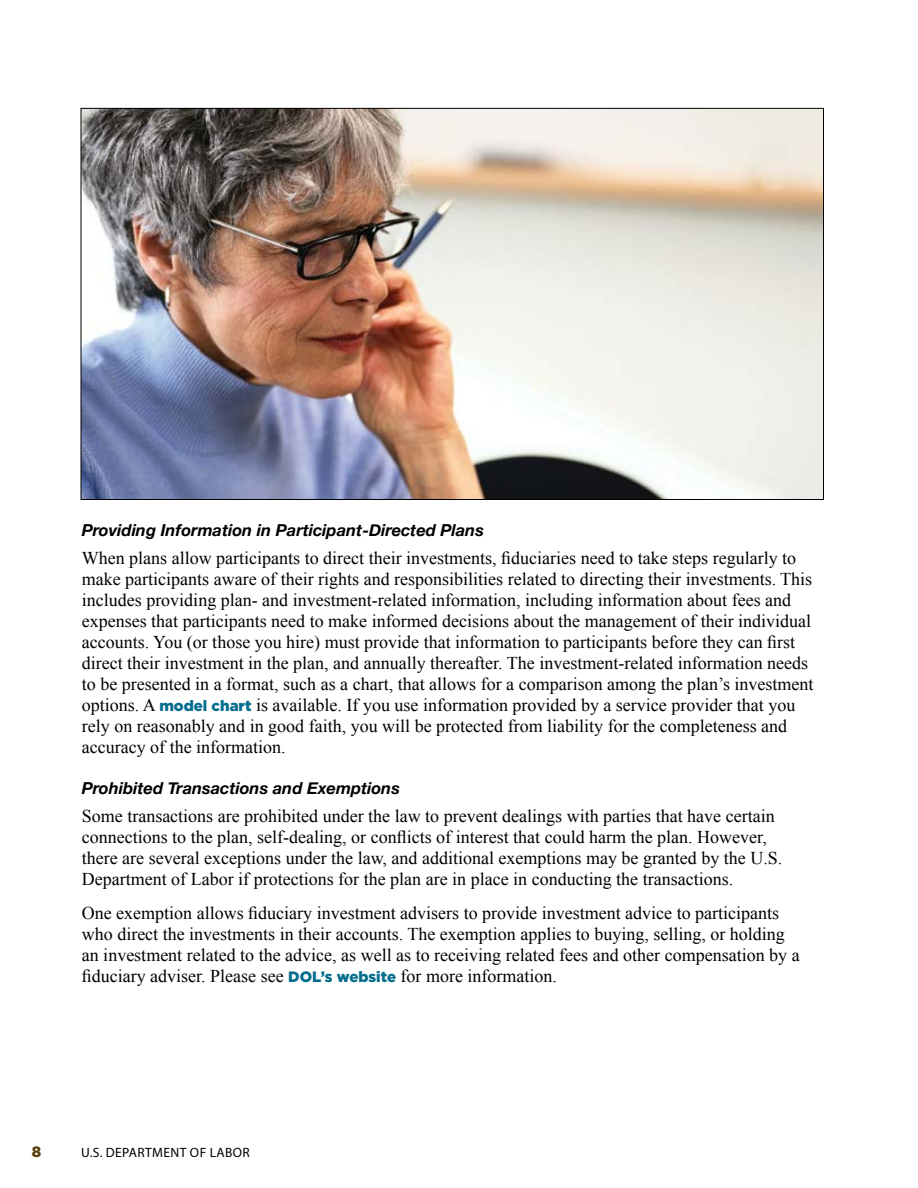
<style>
.page{position:relative;width:918px;height:1188px;background:#fff}
.page>*{position:absolute;margin:0;border:0;box-sizing:border-box;transform-origin:0 0}
.t1{font:18px/21px "Times New Roman";color:#000}
.t2{font:italic 700 16.5px "Helvetica Neue";color:#000}
.t3{font:900 15px "Gotham";color:#5a3f0c}
.t4{font:13.5px "Myriad Pro";letter-spacing:.03em;color:#000}
.s1{font-family:"Gotham";font-weight:900;font-size:15px;color:#036d8e}
</style>
<div class="page">
<img style="left:83px;top:110px;width:739px;height:388px">
<h4 class="t2" style="left:82px;top:517px;width:404px">Providing Information in Participant-Directed Plans</h4>
<p class="t1" style="left:82px;top:547px;width:733px">When plans allow participants to direct their investments, fiduciaries need to take steps regularly to make participants aware of their rights and responsibilities related to directing their investments. This includes providing plan- and investment-related information, including information about fees and expenses that participants need to make informed decisions about the management of their individual accounts. You (or those you hire) must provide that information to participants before they can first direct their investment in the plan, and annually thereafter. The investment-related information needs to be presented in a format, such as a chart, that allows for a comparison among the plan’s investment options. A <span class="s1">model chart</span> is available. If you use information provided by a service provider that you rely on reasonably and in good faith, you will be protected from liability for the completeness and accuracy of the information.</p>
<h4 class="t2" style="left:82px;top:775px;width:320px">Prohibited Transactions and Exemptions</h4>
<p class="t1" style="left:82px;top:805px;width:702px">Some transactions are prohibited under the law to prevent dealings with parties that have certain connections to the plan, self-dealing, or conflicts of interest that could harm the plan. However, there are several exceptions under the law, and additional exemptions may be granted by the U.S.<br>Department of Labor if protections for the plan are in place in conducting the transactions.</p>
<p class="t1" style="left:82px;top:902px;width:719px">One exemption allows fiduciary investment advisers to provide investment advice to participants who direct the investments in their accounts. The exemption applies to buying, selling, or holding an investment related to the advice, as well as to receiving related fees and other compensation by a fiduciary adviser. Please see <span class="s1">DOL’s website</span> for more information.</p>
<p class="t3" style="left:32px;top:1142px;width:11px">8</p>
<p class="t4" style="left:81px;top:1144px;width:170px">U.S. DEPARTMENT OF LABOR</p>
</div>
